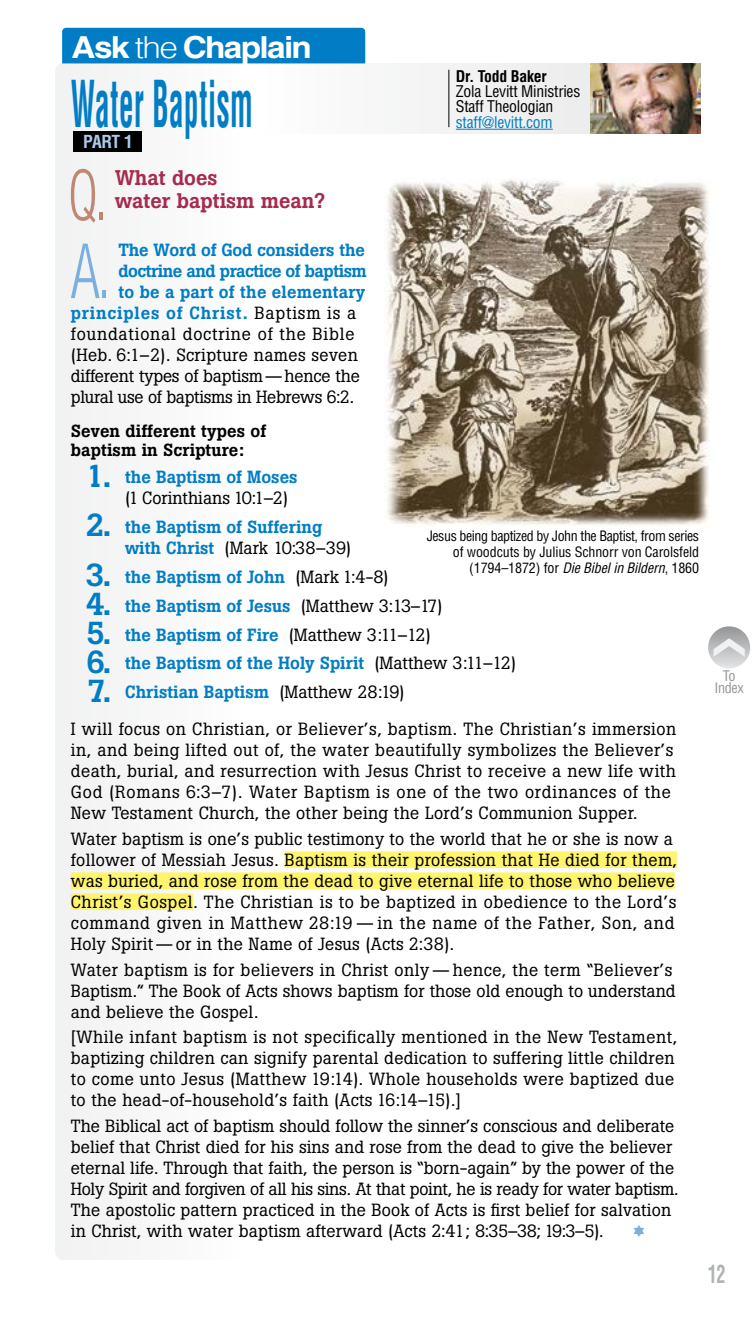
<style>
.page{position:relative;width:756px;height:1323px;background:#fff}
.page>*{position:absolute;margin:0;border:0;box-sizing:border-box;transform-origin:0 0}
.t1{font:300 condensed 76.3px "Helvetica Neue LT Std";color:#7bafde;scale:.75 1}
.t2{font:300 condensed 70.52px "Helvetica Neue LT Std";color:#c08772;scale:.75 1}
.t3{font:700 condensed 63px "Helvetica";letter-spacing:.02em;color:#007dc5;scale:.46 1}
.t4{font:700 30.45px "Helvetica";letter-spacing:-.05em;color:#fff;scale:1.1 1}
.t5{font:700 condensed 24.5px "Helvetica";color:#b1b4b6;scale:.75 1}
.t6{font:500 21px/22.8px "Boton";color:#a62b4e}
.t7{font:17.5px/21px "Boton";letter-spacing:.015em;color:#000}
.t8{font:500 17.5px/21px "Boton";color:#007dc5}
.t9{font:500 17.5px/19.2px "Boton";letter-spacing:.005em;color:#000}
.t10{font:17.5px "Boton";letter-spacing:-.01em;color:#000}
.t11{font:17.5px "Boton";letter-spacing:-.02em;color:#000}
.t12{font:17.5px "Boton";letter-spacing:.045em;color:#000}
.t13{font:500 17.5px "Boton";letter-spacing:.045em;color:#007dc5}
.t14{font:500 17.5px "Boton";letter-spacing:-.03em;color:#007dc5}
.t15{font:700 condensed 17.5px "Helvetica";color:#adcaea}
.t16{font:17.5px "Quirks ICG";color:#7bafde}
.t17{font:condensed 15.75px/15.4px "Helvetica";letter-spacing:-.015em;color:#000}
.t18{font:condensed 15.75px "Helvetica";letter-spacing:-.015em;color:#007dc5}
.t19{font:700 condensed 15.75px "Helvetica";letter-spacing:-.015em;color:#000}
.t20{font:condensed 14.17px/12.2px "Helvetica";letter-spacing:-.025em;color:#939598;text-align:center}
.t21{font:condensed 14px/15.8px "Helvetica";letter-spacing:-.01em;color:#000;text-align:right}
.s1{font-weight:300}
.s2{font-weight:400;color:#000}
.s3{font-weight:500;font-size:31.5px;color:#007dc5}
.s4{font-weight:500;color:#007dc5}
.s5{font-size:31.5px}
.s6{font-style:italic}
</style>
<div class="page">
<div style="left:55px;top:63px;width:189px;height:1197px;background:#f6f6f7"></div>
<div style="left:260px;top:63px;width:441px;height:71px;background:#f4f4f5"></div>
<img style="left:591px;top:63px;width:110px;height:71px">
<div style="left:73px;top:131px;width:69px;height:20px;background:#000"></div>
<hr style="left:448px;top:70px;width:1px;height:57px;background:#000">
<hr style="left:456px;top:129px;width:97px;height:1px;background:#007dc5">
<div style="left:285px;top:851px;width:392px;height:17px;background:#fff56d"></div>
<div style="left:71px;top:872px;width:604px;height:17px;background:#fff56d"></div>
<div style="left:71px;top:893px;width:122px;height:17px;background:#fff56d"></div>
<div style="left:62px;top:28px;width:303px;height:35px;background:#007dc5"></div>
<img style="left:384px;top:178px;width:326px;height:347px">
<div style="left:708px;top:626px;width:42px;height:42px;background:linear-gradient(to bottom,#96989b,#e0e1e2);border-radius:21px"></div>
<svg style="left:714px;top:638px;width:31px;height:19px"></svg>
<h3 class="t4" style="left:72px;top:29px;width:220px">Ask <span class="s1">the</span> Chaplain</h3>
<p class="t19" style="left:456px;top:66px;width:92px">Dr. Todd Baker</p>
<p class="t17" style="left:456px;top:83px;width:126px">Zola Levitt Ministries<br>Staff Theologian</p>
<h3 class="t3" style="left:71px;top:64px;width:397px">Water Baptism</h3>
<p class="t18" style="left:456px;top:112px;width:98px">staff@levitt.com</p>
<p class="t15" style="left:83px;top:130px;width:51px">PART 1</p>
<h2 class="t2" style="left:68px;top:155px;width:54px">Q.</h2>
<p class="t6" style="left:115px;top:166px;width:212px">What does<br>water baptism mean?</p>
<h1 class="t1" style="left:71px;top:227px;width:54px">A.</h1>
<p class="t8" style="left:118px;top:240px;width:248px">The Word of God considers the</p>
<p class="t14" style="left:118px;top:261px;width:250px">doctrine and practice of baptism</p>
<p class="t8" style="left:118px;top:282px;width:249px">to be a part of the elementary</p>
<p class="t13" style="left:71px;top:303px;width:287px">principles of Christ. <span class="s2">Baptism is a</span></p>
<p class="t12" style="left:71px;top:324px;width:285px">foundational doctrine of the Bible</p>
<p class="t7" style="left:71px;top:345px;width:289px">(Heb. 6:1–2). Scripture names seven</p>
<p class="t10" style="left:71px;top:366px;width:290px">different types of baptism—hence the</p>
<p class="t11" style="left:71px;top:387px;width:285px">plural use of baptisms in Hebrews 6:2.</p>
<p class="t9" style="left:71px;top:421px;width:197px">Seven different types of baptism in Scripture:</p>
<p class="t7" style="left:125px;top:466px;width:174px;text-indent:-39px"><span class="s3">1.</span> <span class="s4">the Baptism of Moses </span>(1 Corinthians 10:1–2)</p>
<p class="t8" style="left:125px;top:516px;width:228px;text-indent:-39px"><span class="s5">2.</span> the Baptism of Suffering with Christ <span class="s2">(Mark 10:38–39)</span></p>
<p class="t8" style="left:86px;top:566px;width:304px"><span class="s5">3.</span> the Baptism of John <span class="s2">(Mark 1:4-8)</span></p>
<p class="t8" style="left:86px;top:595px;width:358px"><span class="s5">4.</span> the Baptism of Jesus <span class="s2">(Matthew 3:13–17)</span></p>
<p class="t8" style="left:86px;top:624px;width:346px"><span class="s5">5.</span> the Baptism of Fire <span class="s2">(Matthew 3:11–12)</span></p>
<p class="t8" style="left:86px;top:653px;width:432px"><span class="s5">6.</span> the Baptism of the Holy Spirit <span class="s2">(Matthew 3:11–12)</span></p>
<p class="t7" style="left:71px;top:674px;width:607px;line-height:36.8px;text-indent:17px"><span class="s3">7.</span> <span class="s4">Christian Baptism</span> (Matthew 28:19)<br>I will focus on Christian, or Believer’s, baptism. The Christian’s immersion</p>
<p class="t7" style="left:71px;top:739px;width:607px">in, and being lifted out of, the water beautifully symbolizes the Believer’s death, burial, and resurrection with Jesus Christ to receive a new life with God (Romans 6:3–7). Water Baptism is one of the two ordinances of the New Testament Church, the other being the Lord’s Communion Supper.</p>
<p class="t7" style="left:71px;top:828px;width:608px">Water baptism is one’s public testimony to the world that he or she is now a follower of Messiah Jesus. Baptism is their profession that He died for them, was buried, and rose from the dead to give eternal life to those who believe Christ’s Gospel. The Christian is to be baptized in obedience to the Lord’s command given in Matthew 28:19 —in the name of the Father, Son, and Holy Spirit—or in the Name of Jesus (Acts 2:38).</p>
<p class="t7" style="left:71px;top:959px;width:606px">Water baptism is for believers in Christ only—hence, the term “Believer’s<br>Baptism.” The Book of Acts shows baptism for those old enough to understand and believe the Gospel.</p>
<p class="t7" style="left:71px;top:1027px;width:608px">[While infant baptism is not specifically mentioned in the New Testament, baptizing children can signify parental dedication to suffering little children to come unto Jesus (Matthew 19:14). Whole households were baptized due to the head-of-household’s faith (Acts 16:14–15).]</p>
<p class="t7" style="left:71px;top:1115px;width:609px">The Biblical act of baptism should follow the sinner’s conscious and deliberate belief that Christ died for his sins and rose from the dead to give the believer eternal life. Through that faith, the person is “born-again” by the power of the Holy Spirit and forgiven of all his sins. At that point, he is ready for water baptism.<br>The apostolic pattern practiced in the Book of Acts is first belief for salvation in Christ, with water baptism afterward (Acts 2:41; 8:35–38; 19:3–5).</p>
<p class="t21" style="left:427px;top:528px;width:274px">Jesus being baptized by John the Baptist, from series of woodcuts by Julius Schnorr von Carolsfeld (1794–1872) for <span class="s6">Die Bibel in Bildern</span>, 1860</p>
<p class="t16" style="left:631px;top:1223px;width:17px">1</p>
<p class="t20" style="left:714px;top:670px;width:31px">To<br>Index</p>
<h3 class="t5" style="left:708px;top:1258px;width:25px">12</h3>
</div>
